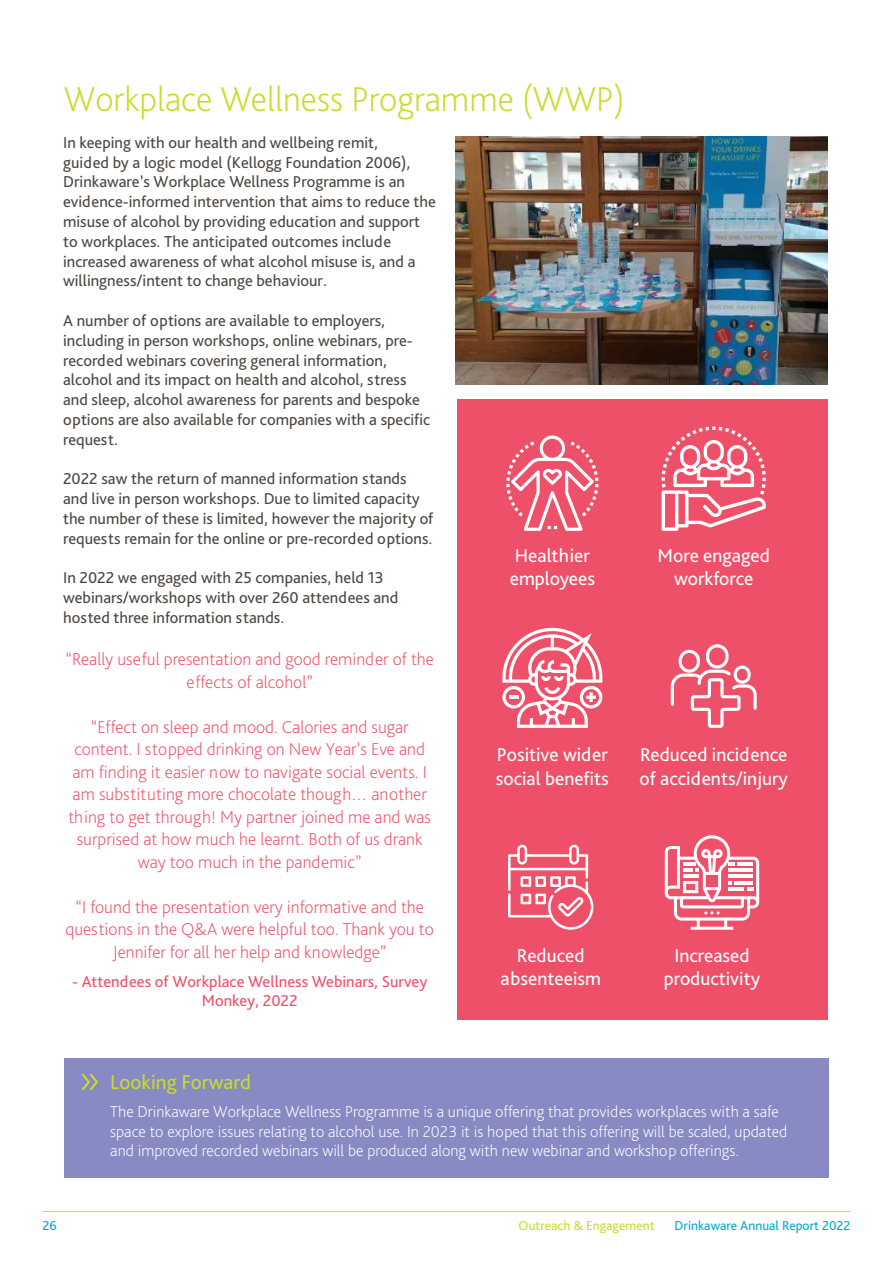
<style>
.page{position:relative;width:893px;height:1263px;background:#fff}
.page>*{position:absolute;margin:0;border:0;box-sizing:border-box;transform-origin:0 0}
.t1{font:200 36px "Bliss Pro";color:#cadb2a}
.t2{font:21px "Bliss Pro";color:#cadb2a}
.t3{font:19.5px/23.4px "Bliss Pro";color:#fff}
.t4{font:200 18px/22.5px "Bliss Pro";color:#ef5069;text-align:center}
.t5{font:16.5px/19.8px "Bliss Pro";color:#4d453f}
.t6{font:200 16.5px/19.8px "Bliss Pro";color:#fff}
.t7{font:16.5px/19.8px "Bliss Pro";color:#ef5069;text-align:center}
.t8{font:13.5px "Bliss Pro";color:#00abcd}
.t9{font:13.5px "Bliss Pro";color:#cadb2a}
</style>
<div class="page">
<hr style="left:892px;top:0;width:1px;height:1263px;background:#878ac3">
<hr style="left:43px;top:1211px;width:807px;height:1px;background:#cadb2a">
<div style="left:457px;top:399px;width:370px;height:620px;background:#ef5069"></div>
<div style="left:64px;top:1058px;width:765px;height:120px;background:#878ac3"></div>
<svg style="left:81px;top:1074px;width:17px;height:16px"></svg>
<svg style="left:506px;top:436px;width:92px;height:95px"></svg>
<svg style="left:662px;top:427px;width:104px;height:104px"></svg>
<svg style="left:502px;top:628px;width:100px;height:100px"></svg>
<svg style="left:508px;top:845px;width:85px;height:85px"></svg>
<svg style="left:665px;top:835px;width:94px;height:95px"></svg>
<svg style="left:671px;top:644px;width:86px;height:84px"></svg>
<img style="left:455px;top:136px;width:372px;height:249px">
<h1 class="t1" style="left:64px;top:76px;width:562px">Workplace Wellness Programme (WWP)</h1>
<p class="t5" style="left:63px;top:132px;width:374px">In keeping with our health and wellbeing remit,<br>guided by a logic model (Kellogg Foundation 2006), Drinkaware’s Workplace Wellness Programme is an evidence-informed intervention that aims to reduce the misuse of alcohol by providing education and support to workplaces. The anticipated outcomes include increased awareness of what alcohol misuse is, and a willingness/intent to change behaviour.</p>
<p class="t5" style="left:63px;top:310px;width:369px">A number of options are available to employers, including in person workshops, online webinars, pre&shy;recorded webinars covering general information, alcohol and its impact on health and alcohol, stress and sleep, alcohol awareness for parents and bespoke options are also available for companies with a specific request.</p>
<p class="t5" style="left:63px;top:469px;width:372px">2022 saw the return of manned information stands and live in person workshops. Due to limited capacity the number of these is limited, however the majority of requests remain for the online or pre-recorded options.</p>
<p class="t5" style="left:63px;top:568px;width:337px">In 2022 we engaged with 25 companies, held 13 webinars/workshops with over 260 attendees and hosted three information stands.</p>
<p class="t4" style="left:65px;top:648px;width:370px">“Really useful presentation and good reminder of the effects of alcohol”</p>
<p class="t4" style="left:68px;top:715px;width:364px">“Effect on sleep and mood. Calories and sugar content. I stopped drinking on New Year’s Eve and am finding it easier now to navigate social events. I am substituting more chocolate though… another thing to get through! My partner joined me and was surprised at how much he learnt. Both of us drank way too much in the pandemic”</p>
<p class="t4" style="left:65px;top:895px;width:370px">“I found the presentation very informative and the questions in the Q&amp;A were helpful too. Thank you to<br>Jennifer for all her help and knowledge”</p>
<p class="t7" style="left:72px;top:971px;width:357px">- Attendees of Workplace Wellness Webinars, Survey<br>Monkey, 2022</p>
<p class="t3" style="left:510px;top:543px;width:87px">Healthier employees</p>
<p class="t3" style="left:658px;top:543px;width:114px;text-align:center">More engaged workforce</p>
<p class="t3" style="left:496px;top:743px;width:115px">Positive wider social benefits</p>
<p class="t3" style="left:639px;top:743px;width:150px">Reduced incidence of accidents/injury</p>
<p class="t3" style="left:500px;top:943px;width:102px;text-align:center">Reduced absenteeism</p>
<p class="t3" style="left:664px;top:943px;width:98px;text-align:center">Increased productivity</p>
<p class="t2" style="left:110px;top:1069px;width:142px">Looking Forward</p>
<p class="t6" style="left:110px;top:1101px;width:679px">The Drinkaware Workplace Wellness Programme is a unique offering that provides workplaces with a safe space to explore issues relating to alcohol use. In 2023 it is hoped that this offering will be scaled, updated and improved recorded webinars will be produced along with new webinar and workshop offerings.</p>
<p class="t8" style="left:43px;top:1216px;width:16px">26</p>
<p class="t8" style="left:675px;top:1216px;width:177px">Drinkaware Annual Report 2022</p>
<p class="t9" style="left:518px;top:1216px;width:138px">Outreach &amp; Engagement</p>
</div>
